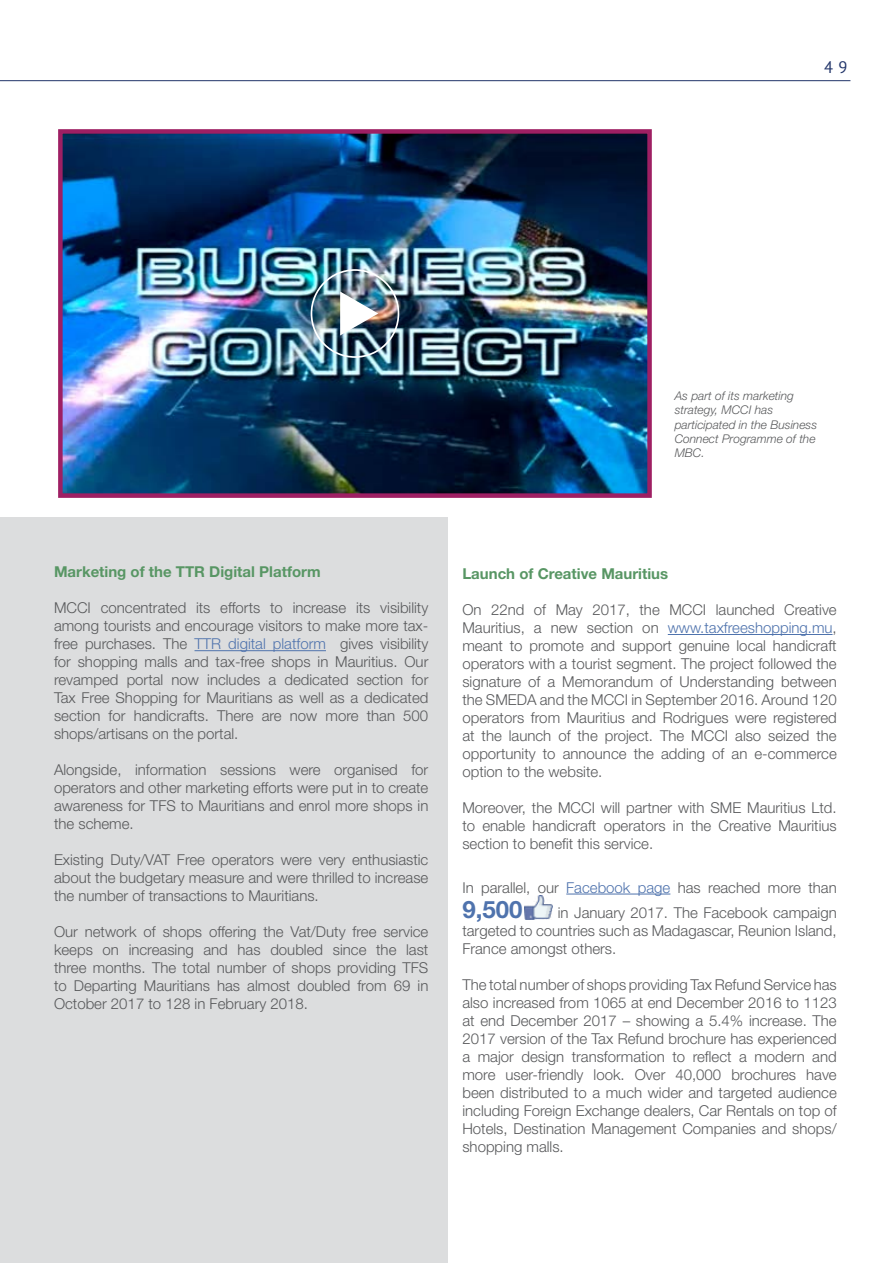
<style>
.page{position:relative;width:893px;height:1263px;background:#fff}
.page>*{position:absolute;margin:0;border:0;box-sizing:border-box;transform-origin:0 0}
.t1{font:700 24px "Helvetica Neue LT Std";color:#4f73ad}
.t2{font:16.5px "PT Sans";color:#213469}
.t3{font:300 15px/18px "Helvetica Neue LT Std";color:#58595b;text-align:justify}
.t4{font:700 15px "Helvetica Neue LT Std";color:#589664}
.t5{font:italic 300 12px/14.4px "Helvetica Neue LT Std";color:#58595b}
.s1{color:#4f73ad}
</style>
<div class="page">
<hr style="left:0;top:80px;width:850px;height:1px;background:#213469">
<div style="left:0;top:517px;width:448px;height:746px;background:#dcddde"></div>
<hr style="left:195px;top:650px;width:131px;height:1px;background:#4f73ad">
<hr style="left:668px;top:634px;width:165px;height:1px;background:#4f73ad">
<hr style="left:566px;top:894px;width:104px;height:1px;background:#4f73ad">
<img style="left:524px;top:895px;width:28px;height:24px">
<img style="left:63px;top:134px;width:584px;height:359px">
<div style="left:58px;top:129px;width:594px;height:369px;border:4px solid #9e1f63"></div>
<div style="left:311px;top:269px;width:88px;height:89px;border:2px solid #fff;border-radius:50%"></div>
<svg style="left:340px;top:291px;width:38px;height:44px"></svg>
<p class="t2" style="left:824px;top:57px;width:25px">4 9</p>
<p class="t5" style="left:675px;top:388px;width:144px">As part of its marketing strategy, MCCI has participated in the Business<br>Connect Programme of the<br>MBC.</p>
<p class="t4" style="left:54px;top:562px;width:268px">Marketing of the TTR Digital Platform</p>
<p class="t3" style="left:54px;top:598px;width:376px">MCCI concentrated its efforts to increase its visibility among tourists and encourage visitors to make more tax&shy;free purchases. The <span class="s1">TTR digital platform</span> gives visibility for shopping malls and tax-free shops in Mauritius. Our revamped portal now includes a dedicated section for Tax Free Shopping for Mauritians as well as a dedicated section for handicrafts. There are now more than 500 shops/artisans on the portal.</p>
<p class="t3" style="left:54px;top:760px;width:376px">Alongside, information sessions were organised for operators and other marketing efforts were put in to create awareness for TFS to Mauritians and enrol more shops in the scheme.</p>
<p class="t3" style="left:54px;top:850px;width:376px">Existing Duty/VAT Free operators were very enthusiastic about the budgetary measure and were thrilled to increase the number of transactions to Mauritians.</p>
<p class="t3" style="left:54px;top:922px;width:376px">Our network of shops offering the Vat/Duty free service keeps on increasing and has doubled since the last three months. The total number of shops providing TFS to Departing Mauritians has almost doubled from 69 in October 2017 to 128 in February 2018.</p>
<p class="t4" style="left:462px;top:564px;width:207px">Launch of Creative Mauritius</p>
<p class="t3" style="left:462px;top:600px;width:376px">On 22nd of May 2017, the MCCI launched Creative Mauritius, a new section on <span class="s1">www.taxfreeshopping.mu</span>, meant to promote and support genuine local handicraft operators with a tourist segment. The project followed the signature of a Memorandum of Understanding between the SMEDA and the MCCI in September 2016. Around 120 operators from Mauritius and Rodrigues were registered at the launch of the project. The MCCI also seized the opportunity to announce the adding of an e-commerce option to the website.</p>
<p class="t3" style="left:462px;top:798px;width:376px">Moreover, the MCCI will partner with SME Mauritius Ltd. to enable handicraft operators in the Creative Mauritius section to benefit this service.</p>
<p class="t3" style="left:462px;top:878px;width:376px">In parallel, our <span class="s1">Facebook page</span> has reached more than</p>
<h1 class="t1" style="left:462px;top:895px;width:62px">9,500</h1>
<p class="t3" style="left:462px;top:903px;width:376px;text-indent:95px">in January 2017. The Facebook campaign targeted to countries such as Madagascar, Reunion Island, France amongst others.</p>
<p class="t3" style="left:462px;top:975px;width:376px">The total number of shops providing Tax Refund Service has also increased from 1065 at end December 2016 to 1123 at end December 2017 – showing a 5.4% increase. The 2017 version of the Tax Refund brochure has experienced a major design transformation to reflect a modern and more user-friendly look. Over 40,000 brochures have been distributed to a much wider and targeted audience including Foreign Exchange dealers, Car Rentals on top of Hotels, Destination Management Companies and shops/ shopping malls.</p>
</div>
